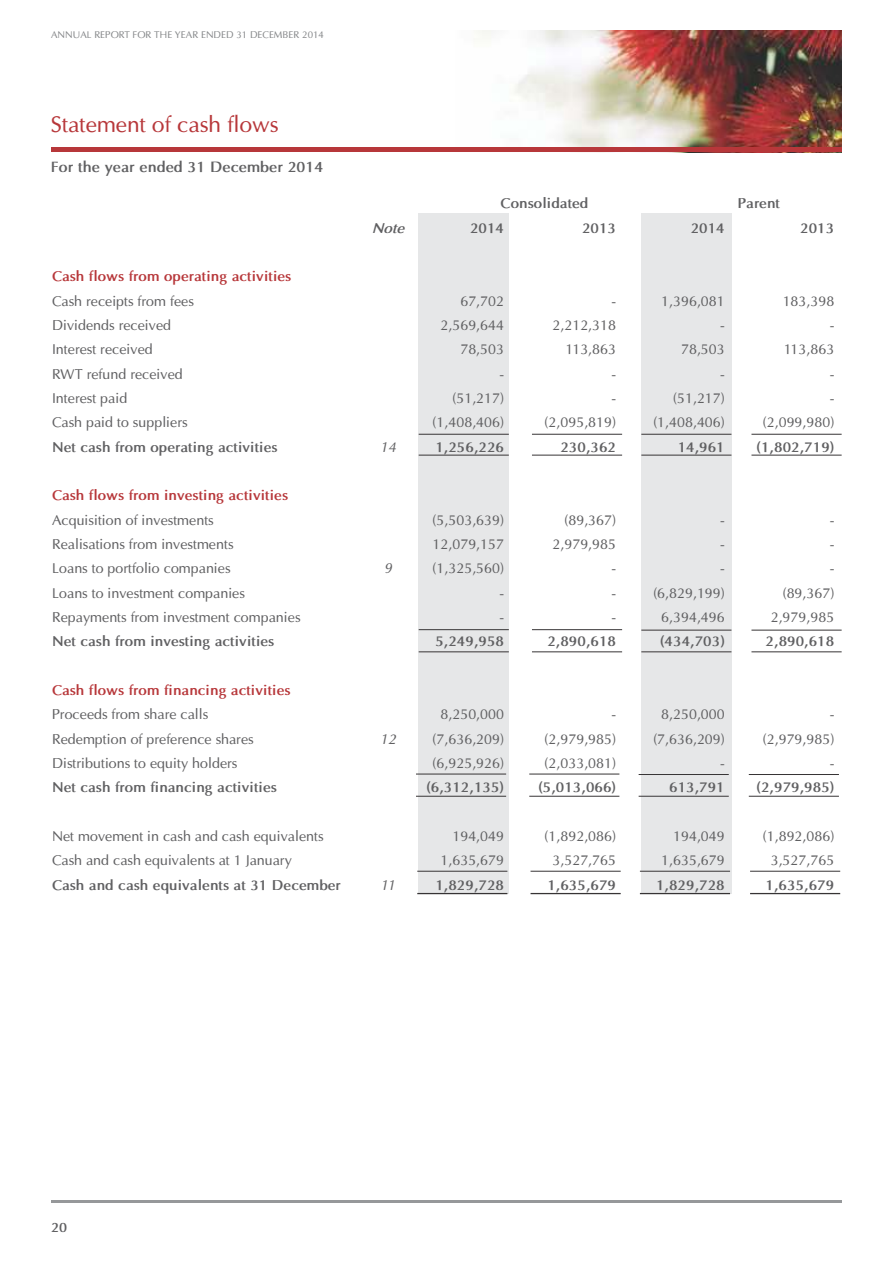
<style>
.page{position:relative;width:893px;height:1263px;background:#fff}
.page>*{position:absolute;margin:0;border:0;box-sizing:border-box;transform-origin:0 0}
.t1{font:22.5px "Optima";color:#b7373a}
.t2{font:700 15px "Optima";color:#606062}
.t3{font:14.25px "Optima";color:#606062}
.t4{font:700 14.25px "Optima";color:#606062}
.t5{font:700 14.25px "Optima";color:#b7373a}
.t6{font:italic 14.25px "Optima";color:#606062}
.t7{font:italic 700 14.25px "Optima";color:#606062}
.t8{font:700 13.5px "Optima";color:#606062}
.t9{font:9.75px "Optima";color:#848688}
</style>
<div class="page">
<hr style="left:51px;top:1200px;width:791px;height:2px;background:#96989a">
<img style="left:456px;top:31px;width:386px;height:117px">
<hr style="left:51px;top:148px;width:791px;height:4px;background:#b7373a">
<div style="left:419px;top:213px;width:90px;height:680px;background:#e6e7e8"></div>
<div style="left:641px;top:213px;width:90px;height:680px;background:#e6e7e8"></div>
<hr style="left:639px;top:774px;width:90px;height:1px;background:#373435">
<hr style="left:641px;top:630px;width:90px;height:1px;background:#373435">
<hr style="left:639px;top:796px;width:90px;height:1px;background:#373435">
<hr style="left:641px;top:434px;width:90px;height:1px;background:#373435">
<hr style="left:641px;top:651px;width:90px;height:1px;background:#373435">
<hr style="left:529px;top:774px;width:90px;height:1px;background:#373435">
<hr style="left:532px;top:629px;width:90px;height:1px;background:#373435">
<hr style="left:529px;top:796px;width:90px;height:1px;background:#373435">
<hr style="left:532px;top:434px;width:90px;height:1px;background:#373435">
<hr style="left:532px;top:651px;width:90px;height:1px;background:#373435">
<hr style="left:416px;top:774px;width:90px;height:1px;background:#373435">
<hr style="left:419px;top:629px;width:90px;height:1px;background:#373435">
<hr style="left:416px;top:796px;width:90px;height:1px;background:#373435">
<hr style="left:419px;top:434px;width:90px;height:1px;background:#373435">
<hr style="left:419px;top:651px;width:90px;height:1px;background:#373435">
<hr style="left:749px;top:774px;width:90px;height:1px;background:#373435">
<hr style="left:751px;top:630px;width:91px;height:1px;background:#373435">
<hr style="left:749px;top:796px;width:90px;height:1px;background:#373435">
<hr style="left:751px;top:434px;width:91px;height:1px;background:#373435">
<hr style="left:751px;top:651px;width:91px;height:1px;background:#373435">
<hr style="left:640px;top:871px;width:90px;height:1px;background:#373435">
<hr style="left:641px;top:455px;width:90px;height:1px;background:#373435">
<hr style="left:531px;top:871px;width:90px;height:1px;background:#373435">
<hr style="left:532px;top:455px;width:90px;height:1px;background:#373435">
<hr style="left:417px;top:871px;width:90px;height:1px;background:#373435">
<hr style="left:419px;top:455px;width:90px;height:1px;background:#373435">
<hr style="left:750px;top:871px;width:90px;height:1px;background:#373435">
<hr style="left:751px;top:455px;width:91px;height:1px;background:#373435">
<hr style="left:640px;top:893px;width:90px;height:1px;background:#373435">
<hr style="left:531px;top:893px;width:90px;height:1px;background:#373435">
<hr style="left:417px;top:893px;width:90px;height:1px;background:#373435">
<hr style="left:750px;top:893px;width:90px;height:1px;background:#373435">
<p class="t9" style="left:51px;top:30px;width:274px">ANNUAL REPORT FOR THE YEAR ENDED 31 DECEMBER 2014</p>
<h1 class="t1" style="left:51px;top:115px;width:229px">Statement of cash flows</h1>
<p class="t2" style="left:51px;top:160px;width:274px">For the year ended 31 December 2014</p>
<p class="t4" style="left:501px;top:197px;width:89px">Consolidated</p>
<p class="t4" style="left:738px;top:197px;width:44px">Parent</p>
<p class="t7" style="left:372px;top:221px;width:34px">Note</p>
<p class="t4" style="left:470px;top:221px;width:36px">2014</p>
<p class="t4" style="left:582px;top:221px;width:36px">2013</p>
<p class="t4" style="left:691px;top:221px;width:36px">2014</p>
<p class="t4" style="left:800px;top:221px;width:36px">2013</p>
<p class="t5" style="left:52px;top:270px;width:241px">Cash flows from operating activities</p>
<p class="t3" style="left:52px;top:294px;width:143px">Cash receipts from fees</p>
<p class="t3" style="left:460px;top:294px;width:45px">67,702</p>
<p class="t3" style="left:611px;top:294px;width:6px">-</p>
<p class="t3" style="left:661px;top:294px;width:65px">1,396,081</p>
<p class="t3" style="left:783px;top:294px;width:53px">183,398</p>
<p class="t3" style="left:52px;top:319px;width:121px">Dividends received</p>
<p class="t3" style="left:440px;top:319px;width:65px">2,569,644</p>
<p class="t3" style="left:552px;top:319px;width:65px">2,212,318</p>
<p class="t3" style="left:720px;top:319px;width:6px">-</p>
<p class="t3" style="left:830px;top:319px;width:6px">-</p>
<p class="t3" style="left:52px;top:343px;width:102px">Interest received</p>
<p class="t3" style="left:460px;top:343px;width:45px">78,503</p>
<p class="t3" style="left:565px;top:343px;width:52px">113,863</p>
<p class="t3" style="left:681px;top:343px;width:45px">78,503</p>
<p class="t3" style="left:784px;top:343px;width:52px">113,863</p>
<p class="t3" style="left:52px;top:368px;width:132px">RWT refund received</p>
<p class="t3" style="left:499px;top:368px;width:6px">-</p>
<p class="t3" style="left:611px;top:368px;width:6px">-</p>
<p class="t3" style="left:720px;top:368px;width:6px">-</p>
<p class="t3" style="left:830px;top:368px;width:6px">-</p>
<p class="t3" style="left:52px;top:392px;width:77px">Interest paid</p>
<p class="t3" style="left:452px;top:392px;width:53px">(51,217)</p>
<p class="t3" style="left:611px;top:392px;width:6px">-</p>
<p class="t3" style="left:673px;top:392px;width:53px">(51,217)</p>
<p class="t3" style="left:830px;top:392px;width:6px">-</p>
<p class="t3" style="left:52px;top:416px;width:137px">Cash paid to suppliers</p>
<p class="t3" style="left:433px;top:416px;width:73px">(1,408,406)</p>
<p class="t3" style="left:545px;top:416px;width:73px">(2,095,819)</p>
<p class="t3" style="left:653px;top:416px;width:73px">(1,408,406)</p>
<p class="t3" style="left:763px;top:416px;width:73px">(2,099,980)</p>
<p class="t4" style="left:52px;top:441px;width:227px">Net cash from operating activities</p>
<p class="t6" style="left:380px;top:441px;width:17px">14</p>
<p class="t4" style="left:435px;top:441px;width:70px">1,256,226</p>
<p class="t4" style="left:560px;top:441px;width:57px">230,362</p>
<p class="t4" style="left:678px;top:441px;width:49px">14,961</p>
<p class="t4" style="left:757px;top:441px;width:79px">(1,802,719)</p>
<p class="t5" style="left:52px;top:489px;width:238px">Cash flows from investing activities</p>
<p class="t3" style="left:52px;top:514px;width:163px">Acquisition of investments</p>
<p class="t3" style="left:433px;top:514px;width:73px">(5,503,639)</p>
<p class="t3" style="left:564px;top:514px;width:53px">(89,367)</p>
<p class="t3" style="left:720px;top:514px;width:6px">-</p>
<p class="t3" style="left:830px;top:514px;width:6px">-</p>
<p class="t3" style="left:52px;top:538px;width:183px">Realisations from investments</p>
<p class="t3" style="left:433px;top:538px;width:73px">12,079,157</p>
<p class="t3" style="left:552px;top:538px;width:65px">2,979,985</p>
<p class="t3" style="left:720px;top:538px;width:6px">-</p>
<p class="t3" style="left:830px;top:538px;width:6px">-</p>
<p class="t3" style="left:52px;top:562px;width:180px">Loans to portfolio companies</p>
<p class="t6" style="left:384px;top:562px;width:9px">9</p>
<p class="t3" style="left:433px;top:562px;width:73px">(1,325,560)</p>
<p class="t3" style="left:611px;top:562px;width:6px">-</p>
<p class="t3" style="left:720px;top:562px;width:6px">-</p>
<p class="t3" style="left:830px;top:562px;width:6px">-</p>
<p class="t3" style="left:52px;top:587px;width:194px">Loans to investment companies</p>
<p class="t3" style="left:499px;top:587px;width:6px">-</p>
<p class="t3" style="left:611px;top:587px;width:6px">-</p>
<p class="t3" style="left:653px;top:587px;width:73px">(6,829,199)</p>
<p class="t3" style="left:783px;top:587px;width:53px">(89,367)</p>
<p class="t3" style="left:52px;top:611px;width:250px">Repayments from investment companies</p>
<p class="t3" style="left:499px;top:611px;width:6px">-</p>
<p class="t3" style="left:611px;top:611px;width:6px">-</p>
<p class="t3" style="left:661px;top:611px;width:65px">6,394,496</p>
<p class="t3" style="left:771px;top:611px;width:65px">2,979,985</p>
<p class="t4" style="left:52px;top:635px;width:224px">Net cash from investing activities</p>
<p class="t4" style="left:435px;top:635px;width:70px">5,249,958</p>
<p class="t4" style="left:547px;top:635px;width:70px">2,890,618</p>
<p class="t4" style="left:660px;top:635px;width:66px">(434,703)</p>
<p class="t4" style="left:766px;top:635px;width:70px">2,890,618</p>
<p class="t5" style="left:52px;top:684px;width:240px">Cash flows from financing activities</p>
<p class="t3" style="left:52px;top:708px;width:158px">Proceeds from share calls</p>
<p class="t3" style="left:440px;top:708px;width:65px">8,250,000</p>
<p class="t3" style="left:611px;top:708px;width:6px">-</p>
<p class="t3" style="left:661px;top:708px;width:65px">8,250,000</p>
<p class="t3" style="left:830px;top:708px;width:6px">-</p>
<p class="t3" style="left:52px;top:733px;width:203px">Redemption of preference shares</p>
<p class="t6" style="left:380px;top:733px;width:17px">12</p>
<p class="t3" style="left:433px;top:733px;width:73px">(7,636,209)</p>
<p class="t3" style="left:545px;top:733px;width:73px">(2,979,985)</p>
<p class="t3" style="left:653px;top:733px;width:73px">(7,636,209)</p>
<p class="t3" style="left:763px;top:733px;width:73px">(2,979,985)</p>
<p class="t3" style="left:52px;top:757px;width:187px">Distributions to equity holders</p>
<p class="t3" style="left:433px;top:757px;width:73px">(6,925,926)</p>
<p class="t3" style="left:545px;top:757px;width:73px">(2,033,081)</p>
<p class="t3" style="left:720px;top:757px;width:6px">-</p>
<p class="t3" style="left:830px;top:757px;width:6px">-</p>
<p class="t4" style="left:52px;top:781px;width:226px">Net cash from financing activities</p>
<p class="t4" style="left:426px;top:781px;width:79px">(6,312,135)</p>
<p class="t4" style="left:538px;top:781px;width:79px">(5,013,066)</p>
<p class="t4" style="left:669px;top:781px;width:57px">613,791</p>
<p class="t4" style="left:757px;top:781px;width:79px">(2,979,985)</p>
<p class="t3" style="left:52px;top:830px;width:273px">Net movement in cash and cash equivalents</p>
<p class="t3" style="left:452px;top:830px;width:53px">194,049</p>
<p class="t3" style="left:545px;top:830px;width:73px">(1,892,086)</p>
<p class="t3" style="left:673px;top:830px;width:53px">194,049</p>
<p class="t3" style="left:763px;top:830px;width:73px">(1,892,086)</p>
<p class="t3" style="left:52px;top:854px;width:241px">Cash and cash equivalents at 1 January</p>
<p class="t3" style="left:440px;top:854px;width:65px">1,635,679</p>
<p class="t3" style="left:552px;top:854px;width:65px">3,527,765</p>
<p class="t3" style="left:661px;top:854px;width:65px">1,635,679</p>
<p class="t3" style="left:771px;top:854px;width:65px">3,527,765</p>
<p class="t4" style="left:52px;top:879px;width:290px">Cash and cash equivalents at 31 December</p>
<p class="t6" style="left:381px;top:879px;width:16px">11</p>
<p class="t4" style="left:435px;top:879px;width:70px">1,829,728</p>
<p class="t4" style="left:547px;top:879px;width:70px">1,635,679</p>
<p class="t4" style="left:656px;top:879px;width:70px">1,829,728</p>
<p class="t4" style="left:766px;top:879px;width:70px">1,635,679</p>
<p class="t8" style="left:51px;top:1221px;width:18px">20</p>
</div>
